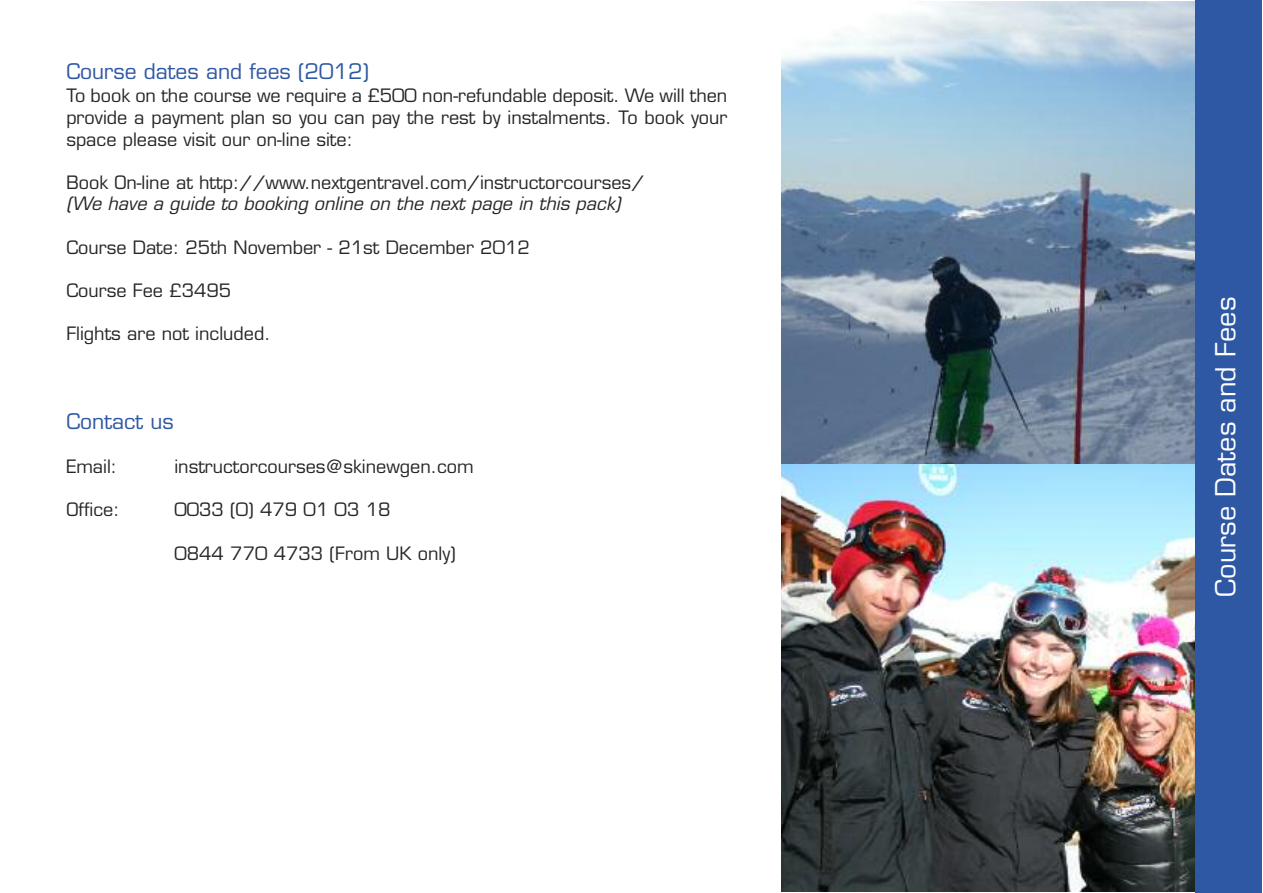
<style>
.page{position:relative;width:1263px;height:893px;background:#fff}
.page>*{position:absolute;margin:0;border:0;box-sizing:border-box;transform-origin:0 0}
.t1{font:27px "Eurostile LT";color:#fff}
.t2{font:21px "Eurostile LT";color:#2e57a4}
.t3{font:18px/21.6px "Eurostile LT";color:#272627;text-align:justify}
.t4{font:italic 18px "Eurostile LT";color:#272627}
</style>
<div class="page">
<img style="left:782px;top:2px;width:413px;height:462px">
<div style="left:1195px;top:0;width:67px;height:893px;background:#2e57a4"></div>
<img style="left:781px;top:464px;width:414px;height:428px">
<p class="t2" style="left:66px;top:64px;width:304px">Course dates and fees (2012)</p>
<p class="t3" style="left:66px;top:87px;width:662px">To book on the course we require a £500 non-refundable deposit. We will then provide a payment plan so you can pay the rest by instalments. To book your space please visit our on-line site:</p>
<p class="t3" style="left:66px;top:173px;width:579px">Book On-line at http://www.nextgentravel.com/instructorcourses/</p>
<p class="t4" style="left:66px;top:197px;width:559px">(We have a guide to booking online on the next page in this pack)</p>
<p class="t3" style="left:66px;top:238px;width:465px">Course Date: 25th November - 21st December 2012</p>
<p class="t3" style="left:66px;top:281px;width:167px">Course Fee £3495</p>
<p class="t3" style="left:66px;top:324px;width:206px">Flights are not included.</p>
<p class="t2" style="left:66px;top:413px;width:109px">Contact us</p>
<p class="t3" style="left:66px;top:458px;width:52px">Email:</p>
<p class="t3" style="left:174px;top:458px;width:301px">instructorcourses@skinewgen.com</p>
<p class="t3" style="left:66px;top:501px;width:55px">Office:</p>
<p class="t3" style="left:174px;top:501px;width:218px">0033 (0) 479 01 03 18</p>
<p class="t3" style="left:174px;top:544px;width:283px">0844 770 4733 (From UK only)</p>
<h1 class="t1" style="left:1215px;top:597px;width:301px;rotate:-90deg">Course Dates and Fees</h1>
</div>
